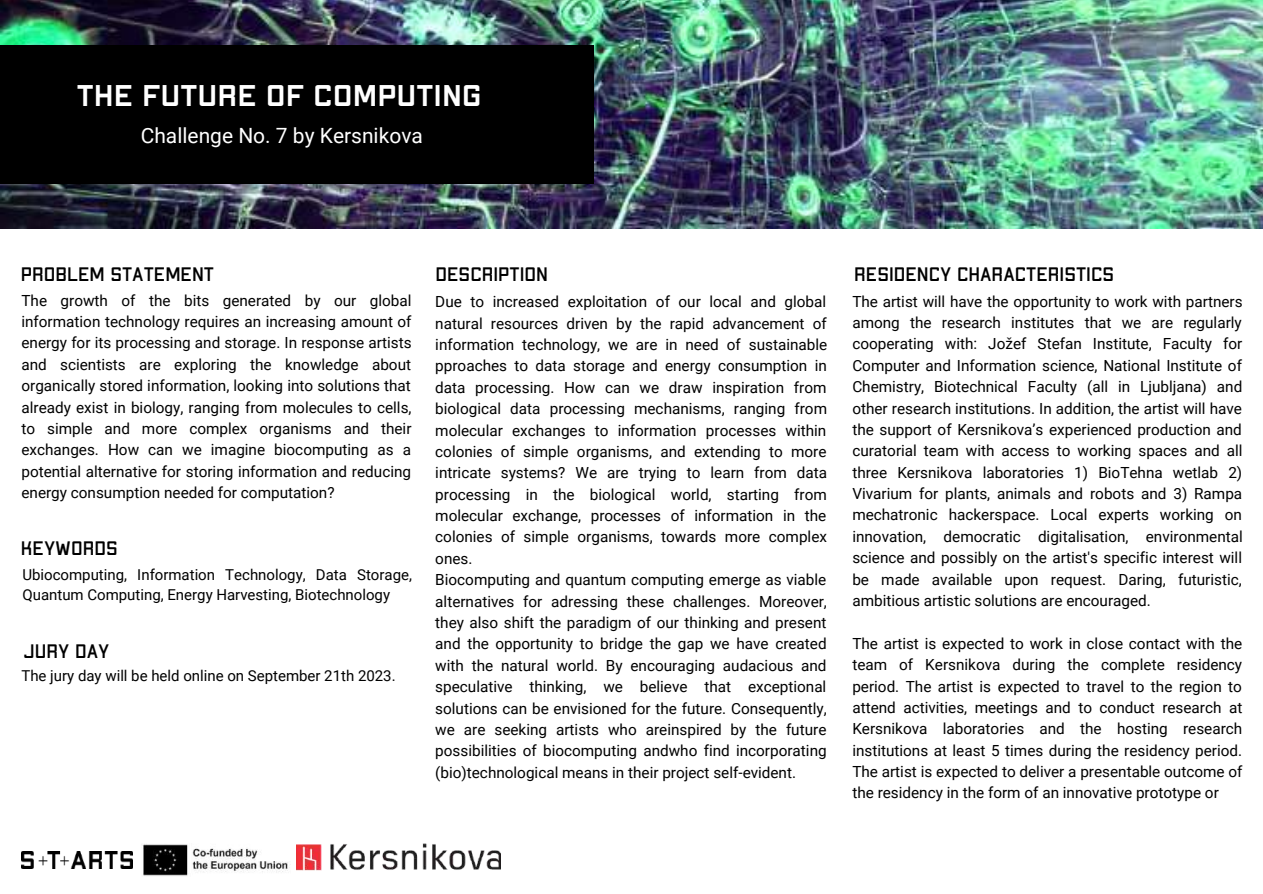
<style>
.page{position:relative;width:1263px;height:894px;background:#fff}
.page>*{position:absolute;margin:0;border:0;box-sizing:border-box;transform-origin:0 0}
.t1{font:700 expanded 29.85px "Apex Mk 2";color:#fff}
.t2{font:21px "Roboto";color:#fff}
.t3{font:19.5px "Apex Mk 2";color:#000}
.t4{font:15.3px/21.3px "Roboto";color:#000;text-align:justify}
.t5{font:15px/20.2px "Roboto";color:#000}
</style>
<div class="page">
<img style="left:0;top:0;width:1263px;height:228px">
<div style="left:0;top:45px;width:594px;height:138px;background:#000"></div>
<img style="left:21px;top:851px;width:112px;height:17px">
<img style="left:142px;top:844px;width:155px;height:31px">
<img style="left:297px;top:843px;width:204px;height:28px">
<h1 class="t1" style="left:77px;top:82px;width:407px">THE FUTURE OF COMPUTING</h1>
<h2 class="t2" style="left:141px;top:124px;width:284px">Challenge No. 7 by Kersnikova</h2>
<p class="t3" style="left:21px;top:265px;width:195px">PROBLEM STATEMENT</p>
<p class="t4" style="left:21px;top:289px;width:392px">The growth of the bits generated by our global information technology requires an increasing amount of energy for its processing and storage. In response artists and scientists are exploring the knowledge about organically stored information, looking into solutions that already exist in biology, ranging from molecules to cells, to simple and more complex organisms and their exchanges. How can we imagine biocomputing as a potential alternative for storing information and reducing energy consumption needed for computation?</p>
<p class="t3" style="left:21px;top:539px;width:99px">KEYWORDS</p>
<p class="t5" style="left:22px;top:564px;width:391px">Ubiocomputing, Information Technology, Data Storage,<br>Quantum Computing, Energy Harvesting, Biotechnology</p>
<p class="t3" style="left:24px;top:642px;width:87px">JURY DAY</p>
<p class="t5" style="left:21px;top:665px;width:376px">The jury day will be held online on September 21th 2023.</p>
<p class="t3" style="left:435px;top:265px;width:114px">DESCRIPTION</p>
<p class="t3" style="left:854px;top:265px;width:261px">RESIDENCY CHARACTERISTICS</p>
<p class="t4" style="left:852px;top:290px;width:392px">The artist will have the opportunity to work with partners among the research institutes that we are regularly cooperating with: Jožef Stefan Institute, Faculty for Computer and Information science, National Institute of Chemistry, Biotechnical Faculty (all in Ljubljana) and other research institutions. In addition, the artist will have the support of Kersnikova’s experienced production and curatorial team with access to working spaces and all three Kersnikova laboratories 1) BioTehna wetlab 2)<br>Vivarium for plants, animals and robots and 3) Rampa mechatronic hackerspace. Local experts working on innovation, democratic digitalisation, environmental science and possibly on the artist's specific interest will be made available upon request. Daring, futuristic, ambitious artistic solutions are encouraged.</p>
<p class="t4" style="left:852px;top:632px;width:392px">The artist is expected to work in close contact with the team of Kersnikova during the complete residency period. The artist is expected to travel to the region to attend activities, meetings and to conduct research at Kersnikova laboratories and the hosting research institutions at least 5 times during the residency period.<br>The artist is expected to deliver a presentable outcome of the residency in the form of an innovative prototype or</p>
<p class="t4" style="left:435px;top:291px;width:393px;text-align:left">Due to increased exploitation of our local and global natural resources driven by the rapid advancement of information technology, we are in need of sustainable pproaches to data storage and energy consumption in data processing. How can we draw inspiration from biological data processing mechanisms, ranging from molecular exchanges to information processes within colonies of simple organisms, and extending to more intricate systems? We are trying to learn from data processing in the biological world, starting from molecular exchange, processes of information in the colonies of simple organisms, towards more complex ones.<br>Biocomputing and quantum computing emerge as viable alternatives for adressing these challenges. Moreover, they also shift the paradigm of our thinking and present and the opportunity to bridge the gap we have created with the natural world. By encouraging audacious and speculative thinking, we believe that exceptional solutions can be envisioned for the future. Consequently, we are seeking artists who areinspired by the future possibilities of biocomputing andwho find incorporating (bio)technological means in their project self-evident.</p>
</div>
